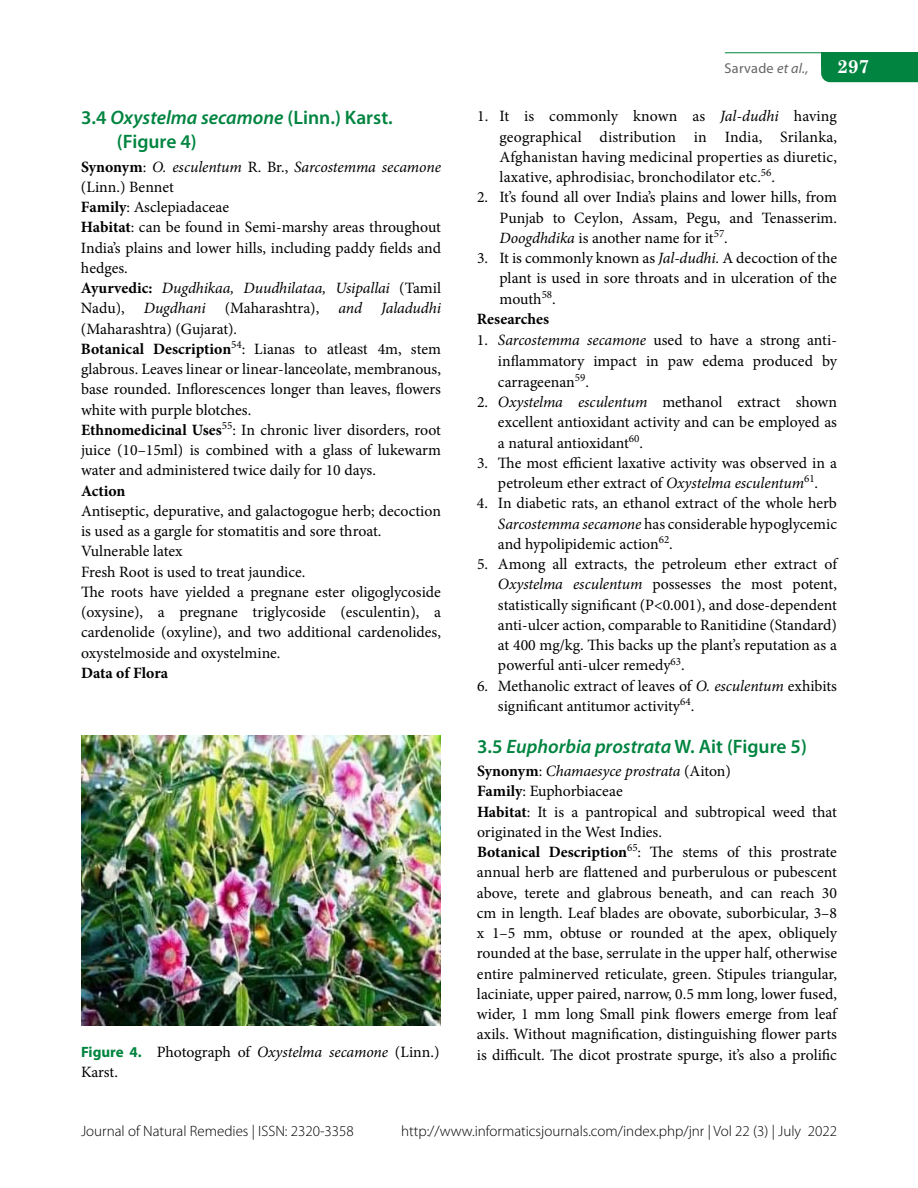
<style>
.page{position:relative;width:918px;height:1188px;background:#fff}
.page>*{position:absolute;margin:0;border:0;box-sizing:border-box;transform-origin:0 0}
.t1{font:600 19.5px/24px "Myriad Pro";color:#008440}
.t2{font:italic 600 19.5px "Myriad Pro";color:#008440}
.t3{font:700 18.75px "Century Schoolbook";color:#fff}
.t4{font:15.75px/20.2px "Minion Pro";color:#000;text-align:justify}
.t5{font:700 15.75px "Minion Pro";color:#000}
.t6{font:300 15px "Myriad Pro";color:#000}
.t7{font:14.25px "Myriad Pro";letter-spacing:.015em;color:#636466}
.s1{font-style:italic}
.s2{font-weight:700}
.s3{font-family:"Times New Roman"}
.s4{font-family:"Myriad Pro";font-weight:700;font-size:15px;color:#008440}
.s5{font-style:normal}
</style>
<div class="page">
<svg style="left:821px;top:67px;width:97px;height:15px"></svg>
<div style="left:821px;top:53px;width:97px;height:14px;background:#008440"></div>
<div style="left:891px;top:68px;width:27px;height:14px;background:#008440"></div>
<hr style="left:725px;top:52px;width:193px;height:1px;background:#008440">
<img style="left:81px;top:735px;width:360px;height:291px">
<p class="t1" style="left:117px;top:105px;width:277px;text-indent:-36px">3.4 <span class="s1">Oxystelma secamone</span> (Linn.) Karst. (Figure 4)</p>
<p class="t4" style="left:81px;top:157px;width:362px;text-align:left"><span class="s2">Synonym</span>: <span class="s1">O. esculentum</span> R. Br., <span class="s1">Sarcostemma secamone </span>(Linn.) Bennet<br><span class="s2">Family</span>: Asclepiadaceae<br><span class="s2">Habitat</span>: can be found in Semi-marshy areas throughout India’s plains and lower hills, including paddy fields and hedges.<br><span class="s2">Ayurvedic:</span> <span class="s1">Dugdhikaa, Duudhilataa, Usipallai</span> (Tamil Nadu), <span class="s1">Dugdhani</span> (Maharashtra), <span class="s1">and Jaladudhi </span>(Maharashtra) (Gujarat)<span class="s1">.<br></span><span class="s2">Botanical Description</span><sup>54</sup>: Lianas to <span class="s3">atleast</span> 4m, stem glabrous. Leaves linear or linear-<span class="s3">lanceolate</span>, membranous, base rounded. Inflorescences longer than leaves, flowers white with purple blotches.<br><span class="s2">Ethnomedicinal Uses</span><sup>55</sup>: In chronic liver disorders, root juice (10–15ml) is combined with a glass of lukewarm water and administered twice daily for 10 days.</p>
<p class="t5" style="left:81px;top:480px;width:46px">Action</p>
<p class="t4" style="left:81px;top:501px;width:362px;text-align:left">Antiseptic, depurative, and galactogogue herb; decoction is used as a gargle for stomatitis and sore throat.<br>Vulnerable latex<br>Fresh Root is used to treat jaundice.<br>The roots have yielded a pregnane ester oligoglycoside (oxysine), a pregnane triglycoside (esculentin), a cardenolide (oxyline), and two additional cardenolides, oxystelmoside and oxystelmine.</p>
<p class="t5" style="left:81px;top:662px;width:89px">Data of Flora</p>
<p class="t4" style="left:81px;top:1042px;width:360px"><span class="s4">Figure 4.</span> Photograph of <span class="s1">Oxystelma secamone</span> (Linn.)<br>Karst.</p>
<p class="t7" style="left:725px;top:59px;width:85px">Sarvade <span class="s1">et al.,</span></p>
<p class="t3" style="left:837px;top:52px;width:34px">297</p>
<p class="t4" style="left:500px;top:106px;width:339px;text-indent:-23px">1. It is commonly known as <span class="s1">Jal-dudhi</span> having geographical distribution in India, Srilanka, Afghanistan having medicinal properties as diuretic, laxative, aphrodisiac, bronchodilator etc.<sup>56</sup>.</p>
<p class="t4" style="left:500px;top:187px;width:339px;text-indent:-23px">2. It’s found all over India’s plains and lower hills, from Punjab to Ceylon, Assam, Pegu, and Tenasserim.<br><span class="s1">Doogdhdika</span> is another name for it<sup>57</sup>.</p>
<p class="t4" style="left:477px;top:248px;width:362px">3. It is commonly known as <span class="s1">Jal-dudhi.</span> A decoction of the</p>
<p class="t4" style="left:500px;top:268px;width:339px">plant is used in sore throats and in ulceration of the</p>
<p class="t4" style="left:500px;top:288px;width:58px">mouth<sup>58</sup>.</p>
<p class="t5" style="left:477px;top:308px;width:74px">Researches</p>
<p class="t4" style="left:498px;top:329px;width:341px;line-height:21px;text-indent:-21px">1. <span class="s1">Sarcostemma secamone</span> used to have a strong anti&shy;inflammatory impact in paw edema produced by carrageenan<sup>59</sup>.</p>
<p class="t4" style="left:498px;top:392px;width:341px;text-indent:-21px">2. <span class="s1">Oxystelma esculentum</span> methanol extract shown excellent antioxidant activity and can be employed as a natural antioxidant<sup>60</sup>.</p>
<p class="t4" style="left:477px;top:453px;width:362px;text-align:center">3. The most efficient laxative activity was observed in a petroleum ether extract of <span class="s1">Oxystelma esculentum</span><sup>61</sup>.</p>
<p class="t4" style="left:498px;top:493px;width:341px;text-indent:-21px">4. In diabetic rats, an ethanol extract of the whole herb <span class="s1">Sarcostemma secamone</span> has considerable hypoglycemic and hypolipidemic action<sup>62</sup>.</p>
<p class="t4" style="left:498px;top:554px;width:341px;text-indent:-21px">5. Among all extracts, the petroleum ether extract of <span class="s1">Oxystelma esculentum</span> possesses the most potent, statistically significant (P&lt;0.001), and dose-dependent anti-ulcer action, comparable to Ranitidine (Standard) at 400 mg/kg. This backs up the plant’s reputation as a powerful anti-ulcer remedy<sup>63</sup>.</p>
<p class="t4" style="left:498px;top:675px;width:341px;text-indent:-21px">6. Methanolic extract of leaves of <span class="s1">O. esculentum</span> exhibits significant antitumor activity<sup>64</sup>.</p>
<p class="t2" style="left:477px;top:734px;width:331px"><span class="s5">3.5</span> Euphorbia prostrata <span class="s5">W. Ait (Figure 5)</span></p>
<p class="t4" style="left:477px;top:761px;width:362px;text-align:left"><span class="s2">Synonym</span>: <span class="s1">Chamaesyce prostrata</span> (Aiton)<br><span class="s2">Family</span>: Euphorbiaceae<br><span class="s2">Habitat</span>: It is a pantropical and subtropical weed that originated in the West Indies.<br><span class="s2">Botanical Description</span><sup>65</sup>: The stems of this prostrate annual herb are flattened and purberulous or pubescent above, terete and glabrous beneath, and can reach 30 cm in length. Leaf blades are obovate, suborbicular, 3–8 x 1–5 mm, obtuse or rounded at the apex, obliquely rounded at the base, serrulate in the upper half, otherwise entire palminerved reticulate, green. Stipules triangular, laciniate, upper paired, narrow, 0.5 mm long, lower fused, wider, 1 mm long Small pink flowers emerge from leaf axils. Without magnification, distinguishing flower parts is difficult. The dicot prostrate spurge, it’s also a prolific</p>
<p class="t6" style="left:81px;top:1122px;width:274px">Journal of Natural Remedies | ISSN: 2320-3358</p>
<p class="t6" style="left:401px;top:1122px;width:437px">http://www.informaticsjournals.com/index.php/jnr | Vol 22 (3) | July 2022</p>
</div>
